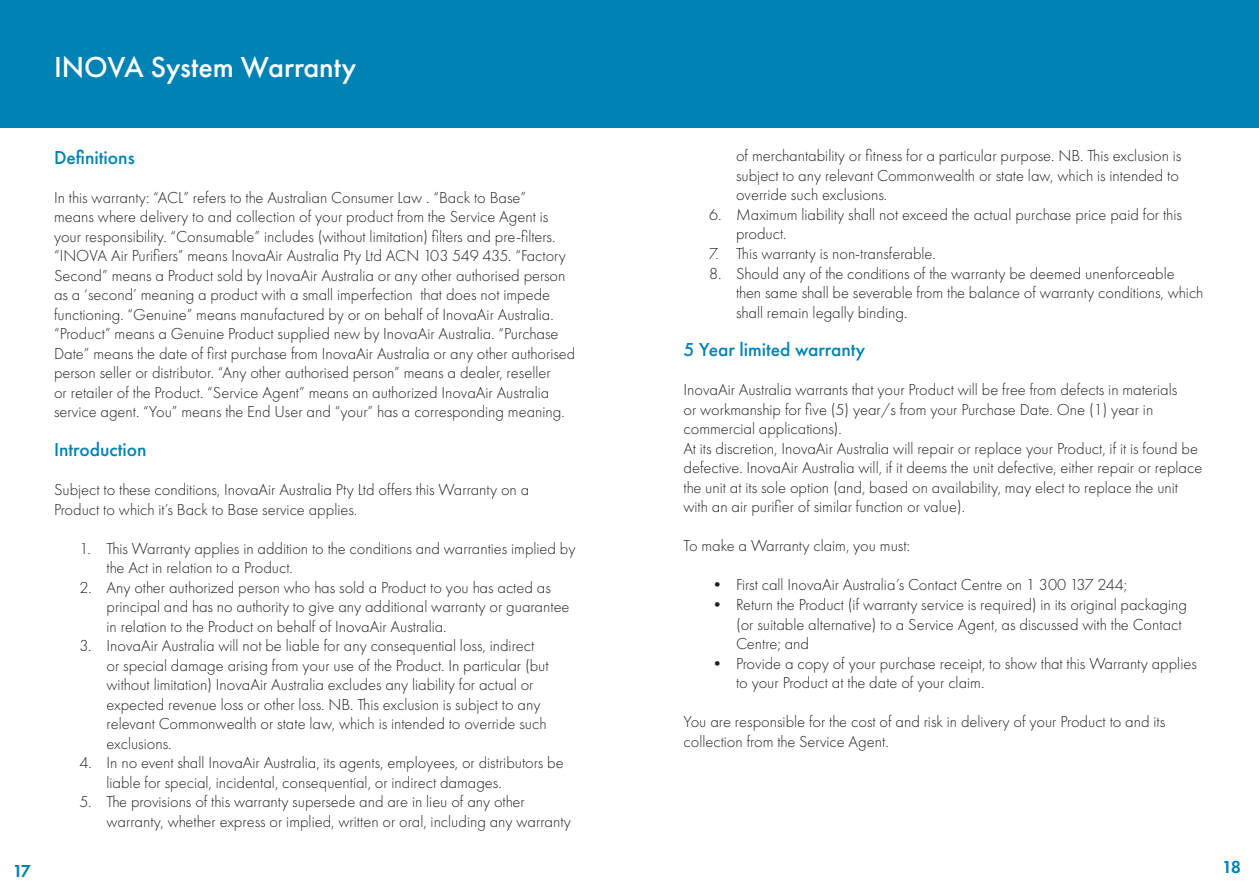
<style>
.page{position:relative;width:1259px;height:893px;background:#fff}
.page>*{position:absolute;margin:0;border:0;box-sizing:border-box;transform-origin:0 0}
.t1{font:500 30px "Futura PT";color:#fff}
.t2{font:500 19.5px "Futura PT";color:#0082b5}
.t3{font:600 18px "Futura PT";color:#0082b5}
.t4{font:300 16.5px/19.5px "Futura PT";color:#231f20}
</style>
<div class="page">
<div style="left:0;top:0;width:1259px;height:128px;background:#0082b5"></div>
<h1 class="t1" style="left:54px;top:49px;width:304px">INOVA System Warranty</h1>
<p class="t2" style="left:54px;top:145px;width:82px">Definitions</p>
<p class="t4" style="left:54px;top:188px;width:523px">In this warranty: “ACL” refers to the Australian Consumer Law . “Back to Base”<br>means where delivery to and collection of your product from the Service Agent is your responsibility. “Consumable” includes (without limitation) filters and pre-filters. “INOVA Air Purifiers” means InovaAir Australia Pty Ltd ACN 103 549 435. “Factory Second” means a Product sold by InovaAir Australia or any other authorised person as a ‘second’ meaning a product with a small imperfection that does not impede functioning. “Genuine” means manufactured by or on behalf of InovaAir Australia. “Product” means a Genuine Product supplied new by InovaAir Australia. “Purchase Date” means the date of first purchase from InovaAir Australia or any other authorised person seller or distributor. “Any other authorised person” means a dealer, reseller<br>or retailer of the Product. “Service Agent” means an authorized InovaAir Australia service agent. “You” means the End User and “your” has a corresponding meaning.</p>
<p class="t2" style="left:54px;top:438px;width:94px">Introduction</p>
<p class="t4" style="left:54px;top:480px;width:477px">Subject to these conditions, InovaAir Australia Pty Ltd offers this Warranty on a<br>Product to which it’s Back to Base service applies.</p>
<p class="t4" style="left:107px;top:539px;width:470px;text-indent:-27px">1. This Warranty applies in addition to the conditions and warranties implied by the Act in relation to a Product.</p>
<p class="t4" style="left:107px;top:578px;width:464px;text-indent:-27px">2. Any other authorized person who has sold a Product to you has acted as principal and has no authority to give any additional warranty or guarantee in relation to the Product on behalf of InovaAir Australia.</p>
<p class="t4" style="left:107px;top:636px;width:443px;text-indent:-27px">3. InovaAir Australia will not be liable for any consequential loss, indirect or special damage arising from your use of the Product. In particular (but without limitation) InovaAir Australia excludes any liability for actual or expected revenue loss or other loss. NB. This exclusion is subject to any relevant Commonwealth or state law, which is intended to override such exclusions.</p>
<p class="t4" style="left:107px;top:753px;width:458px;text-indent:-27px">4. In no event shall InovaAir Australia, its agents, employees, or distributors be liable for special, incidental, consequential, or indirect damages.</p>
<p class="t4" style="left:107px;top:792px;width:466px;text-indent:-27px">5. The provisions of this warranty supersede and are in lieu of any other warranty, whether express or implied, written or oral, including any warranty</p>
<p class="t4" style="left:736px;top:146px;width:447px">of merchantability or fitness for a particular purpose. NB. This exclusion is subject to any relevant Commonwealth or state law, which is intended to override such exclusions.</p>
<p class="t4" style="left:736px;top:205px;width:447px;text-indent:-27px">6. Maximum liability shall not exceed the actual purchase price paid for this product.</p>
<p class="t4" style="left:709px;top:244px;width:228px">7. This warranty is non-transferable.</p>
<p class="t4" style="left:736px;top:263px;width:469px;text-indent:-27px">8. Should any of the conditions of the warranty be deemed unenforceable then same shall be severable from the balance of warranty conditions, which shall remain legally binding.</p>
<p class="t2" style="left:683px;top:338px;width:183px">5 Year limited warranty</p>
<p class="t4" style="left:683px;top:380px;width:520px">InovaAir Australia warrants that your Product will be free from defects in materials<br>or workmanship for five (5) year/s from your Purchase Date. One (1) year in commercial applications).<br>At its discretion, InovaAir Australia will repair or replace your Product, if it is found be defective. InovaAir Australia will, if it deems the unit defective, either repair or replace the unit at its sole option (and, based on availability, may elect to replace the unit with an air purifier of similar function or value).</p>
<p class="t4" style="left:683px;top:536px;width:228px">To make a Warranty claim, you must:</p>
<p class="t4" style="left:709px;top:575px;width:420px">• First call InovaAir Australia’s Contact Centre on 1 300 137 244;</p>
<p class="t4" style="left:736px;top:595px;width:452px;text-indent:-27px">• Return the Product (if warranty service is required) in its original packaging (or suitable alternative) to a Service Agent, as discussed with the Contact<br>Centre; and</p>
<p class="t4" style="left:736px;top:653px;width:462px;text-indent:-27px">• Provide a copy of your purchase receipt, to show that this Warranty applies to your Product at the date of your claim.</p>
<p class="t4" style="left:683px;top:712px;width:483px">You are responsible for the cost of and risk in delivery of your Product to and its collection from the Service Agent.</p>
<p class="t3" style="left:13px;top:860px;width:20px">17</p>
<p class="t3" style="left:1222px;top:856px;width:20px">18</p>
</div>
